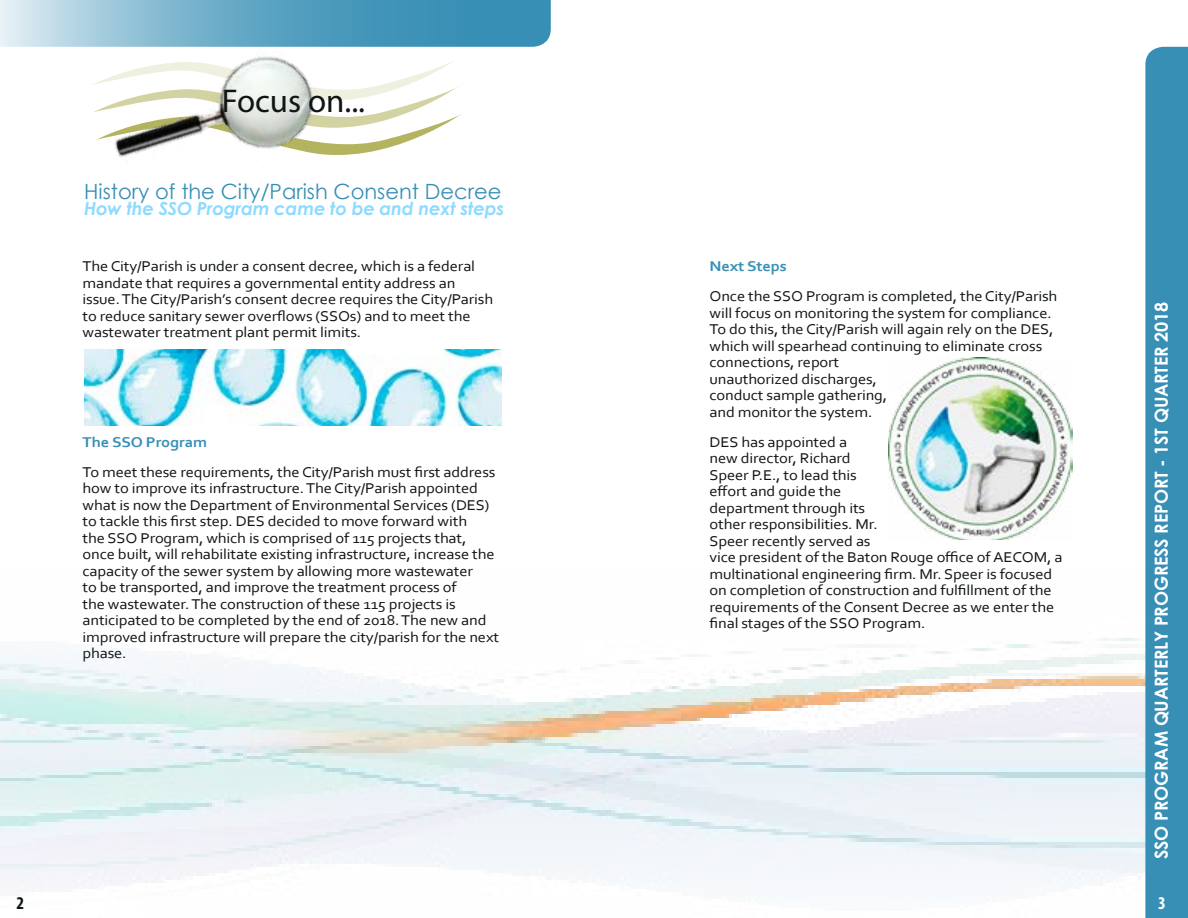
<style>
.page{position:relative;width:1188px;height:918px;background:#fff}
.page>*{position:absolute;margin:0;border:0;box-sizing:border-box;transform-origin:0 0}
.t1{font:33px "Myriad Pro";color:#101414}
.t2{font:21px "Century Gothic";color:#378fb5}
.t3{font:700 18px "Century Gothic";letter-spacing:-.01em;color:#fff}
.t4{font:italic 700 18px "Century Gothic";letter-spacing:-.01em;color:#8ddbff}
.t5{font:700 condensed 18px "Myriad Pro";color:#101414}
.t6{font:700 condensed 18px "Myriad Pro";color:#fff}
.t7{font:14.85px/16.5px "Corbel";letter-spacing:-.01em;color:#101414;scale:1.11 1}
.t8{font:700 14.85px "Corbel";letter-spacing:-.01em;color:#378fb5;scale:1.11 1}
</style>
<div class="page">
<img style="left:0;top:638px;width:1145px;height:253px">
<img style="left:84px;top:349px;width:417px;height:77px">
<div style="left:1145px;top:47px;width:43px;height:871px;background:#378fb5"></div>
<svg style="left:0;top:0;width:551px;height:47px;background:#6aabc7"></svg>
<svg style="left:93px;top:61px;width:375px;height:94px"></svg>
<img style="left:103px;top:11px;width:230px;height:146px">
<img style="left:889px;top:358px;width:183px;height:182px">
<h1 class="t1" style="left:222px;top:80px;width:145px">Focus on...</h1>
<h2 class="t2" style="left:84px;top:177px;width:419px">History of the City/Parish Consent Decree</h2>
<p class="t4" style="left:84px;top:195px;width:422px">How the SSO Program came to be and next steps</p>
<p class="t7" style="left:83px;top:258px;width:371px">The City/Parish is under a consent decree, which is a federal mandate that requires a governmental entity address an issue. The City/Parish’s consent decree requires the City/Parish to reduce sanitary sewer overflows (SSOs) and to meet the wastewater treatment plant permit limits.</p>
<p class="t8" style="left:83px;top:433px;width:114px">The SSO Program</p>
<p class="t7" style="left:83px;top:463px;width:377px">To meet these requirements, the City/Parish must first address how to improve its infrastructure. The City/Parish appointed what is now the Department of Environmental Services (DES) to tackle this first step. DES decided to move forward with<br>the SSO Program, which is comprised of 115 projects that, once built, will rehabilitate existing infrastructure, increase the capacity of the sewer system by allowing more wastewater<br>to be transported, and improve the treatment process of<br>the wastewater. The construction of these 115 projects is anticipated to be completed by the end of 2018. The new and improved infrastructure will prepare the city/parish for the next phase.</p>
<p class="t8" style="left:710px;top:257px;width:71px">Next Steps</p>
<p class="t7" style="left:710px;top:288px;width:315px">Once the SSO Program is completed, the City/Parish will focus on monitoring the system for compliance.<br>To do this, the City/Parish will again rely on the DES, which will spearhead continuing to eliminate cross connections, report<br>unauthorized discharges,<br>conduct sample gathering,<br>and monitor the system.</p>
<p class="t7" style="left:710px;top:433px;width:320px">DES has appointed a<br>new director, Richard<br>Speer P.E., to lead this<br>effort and guide the<br>department through its<br>other responsibilities. Mr.<br>Speer recently served as<br>vice president of the Baton Rouge office of AECOM, a multinational engineering firm. Mr. Speer is focused on completion of construction and fulfillment of the requirements of the Consent Decree as we enter the final stages of the SSO Program.</p>
<p class="t3" style="left:1148px;top:859px;width:558px;rotate:-90deg">SSO PROGRAM QUARTERLY PROGRESS REPORT - 1ST QUARTER 2018</p>
<p class="t5" style="left:17px;top:891px;width:9px">2</p>
<p class="t6" style="left:1158px;top:892px;width:9px">3</p>
</div>
